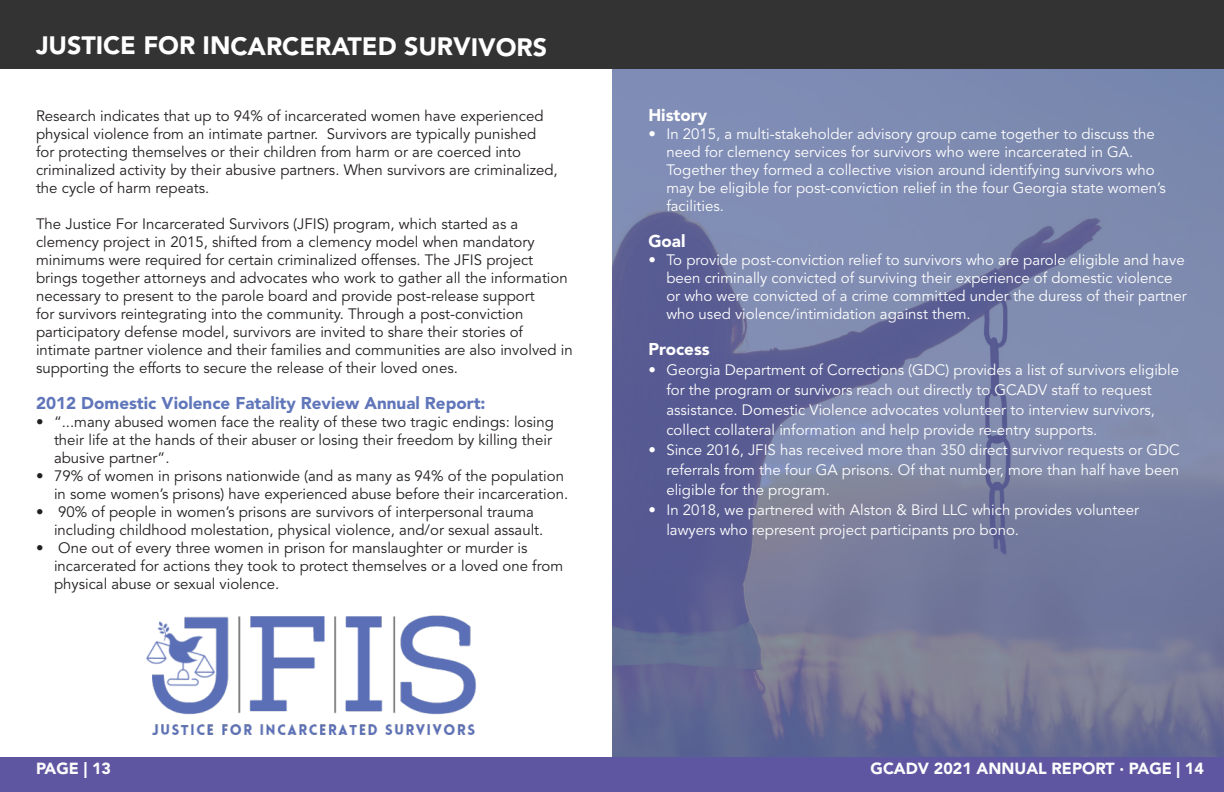
<style>
.page{position:relative;width:1224px;height:792px;background:#fff}
.page>*{position:absolute;margin:0;border:0;box-sizing:border-box;transform-origin:0 0}
.t1{font:900 25px "Avenir LT Std";letter-spacing:-.005em;color:#fff}
.Small_Heading{font:900 17px "Avenir LT Std";color:#6076ba}
.Small_Heading-2{font:900 17px "Avenir LT Std";color:#fff}
.t2{font:900 16px "Avenir LT Std";color:#fcfdfd}
.t3{font:900 16px "Avenir LT Std";color:#fcfcfc}
.Avenir_Body_15{font:15px/18px "Avenir LT Std";color:#231f20}
.t4{font:15px/18px "Avenir LT Std";color:#fff}
</style>
<div class="page">
<img style="left:613px;top:68px;width:611px;height:689px">
<div style="left:0;top:0;width:1224px;height:68px;background:#323332"></div>
<div style="left:0;top:757px;width:1224px;height:35px;background:#5f56a2"></div>
<img style="left:146px;top:615px;width:330px;height:120px">
<p class="t1" style="left:36px;top:31px;width:513px">JUSTICE FOR INCARCERATED SURVIVORS</p>
<p class="Avenir_Body_15" style="left:36px;top:107px;width:523px">Research indicates that up to 94% of incarcerated women have experienced physical violence from an intimate partner. Survivors are typically punished for protecting themselves or their children from harm or are coerced into criminalized activity by their abusive partners. When survivors are criminalized, the cycle of harm repeats.</p>
<p class="Avenir_Body_15" style="left:36px;top:215px;width:538px">The Justice For Incarcerated Survivors (JFIS) program, which started as a clemency project in 2015, shifted from a clemency model when mandatory minimums were required for certain criminalized offenses. The JFIS project brings together attorneys and advocates who work to gather all the information necessary to present to the parole board and provide post-release support<br>for survivors reintegrating into the community. Through a post-conviction participatory defense model, survivors are invited to share their stories of intimate partner violence and their families and communities are also involved in supporting the efforts to secure the release of their loved ones.</p>
<p class="Small_Heading" style="left:36px;top:393px;width:451px">2012 Domestic Violence Fatality Review Annual Report:</p>
<p class="Avenir_Body_15" style="left:54px;top:413px;width:502px;text-indent:-18px">• “...many abused women face the reality of these two tragic endings: losing their life at the hands of their abuser or losing their freedom by killing their abusive partner”.</p>
<p class="Avenir_Body_15" style="left:36px;top:467px;width:534px;text-align:right">• 79% of women in prisons nationwide (and as many as 94% of the population in some women’s prisons) have experienced abuse before their incarceration.</p>
<p class="Avenir_Body_15" style="left:54px;top:503px;width:491px;text-indent:-18px">• 90% of people in women’s prisons are survivors of interpersonal trauma including childhood molestation, physical violence, and/or sexual assault.</p>
<p class="Avenir_Body_15" style="left:54px;top:539px;width:511px;text-indent:-18px">• One out of every three women in prison for manslaughter or murder is incarcerated for actions they took to protect themselves or a loved one from physical abuse or sexual violence.</p>
<p class="Small_Heading-2" style="left:648px;top:105px;width:60px">History</p>
<p class="t4" style="left:666px;top:125px;width:501px;text-indent:-18px">• In 2015, a multi-stakeholder advisory group came together to discuss the need for clemency services for survivors who were incarcerated in GA.<br>Together they formed a collective vision around identifying survivors who may be eligible for post-conviction relief in the four Georgia state women’s facilities.</p>
<p class="Small_Heading-2" style="left:648px;top:231px;width:39px">Goal</p>
<p class="t4" style="left:666px;top:251px;width:522px;text-indent:-18px">• To provide post-conviction relief to survivors who are parole eligible and have been criminally convicted of surviving their experience of domestic violence or who were convicted of a crime committed under the duress of their partner who used violence/intimidation against them.</p>
<p class="Small_Heading-2" style="left:648px;top:339px;width:63px">Process</p>
<p class="t4" style="left:666px;top:360px;width:514px;line-height:20px;text-indent:-18px">• Georgia Department of Corrections (GDC) provides a list of survivors eligible for the program or survivors reach out directly to GCADV staff to request assistance. Domestic Violence advocates volunteer to interview survivors, collect collateral information and help provide re-entry supports.</p>
<p class="t4" style="left:666px;top:440px;width:515px;line-height:20px;text-align:justify;text-indent:-18px">• Since 2016, JFIS has received more than 350 direct survivor requests or GDC referrals from the four GA prisons. Of that number, more than half have been eligible for the program.</p>
<p class="t4" style="left:666px;top:500px;width:474px;line-height:20px;text-indent:-18px">• In 2018, we partnered with Alston &amp; Bird LLC which provides volunteer lawyers who represent project participants pro bono.</p>
<p class="t3" style="left:36px;top:759px;width:76px">PAGE | 13</p>
<p class="t3" style="left:39px;top:760px;width:76px">PAGE | 13</p>
<p class="t2" style="left:871px;top:759px;width:335px">GCADV 2021 ANNUAL REPORT · PAGE | 14</p>
</div>
